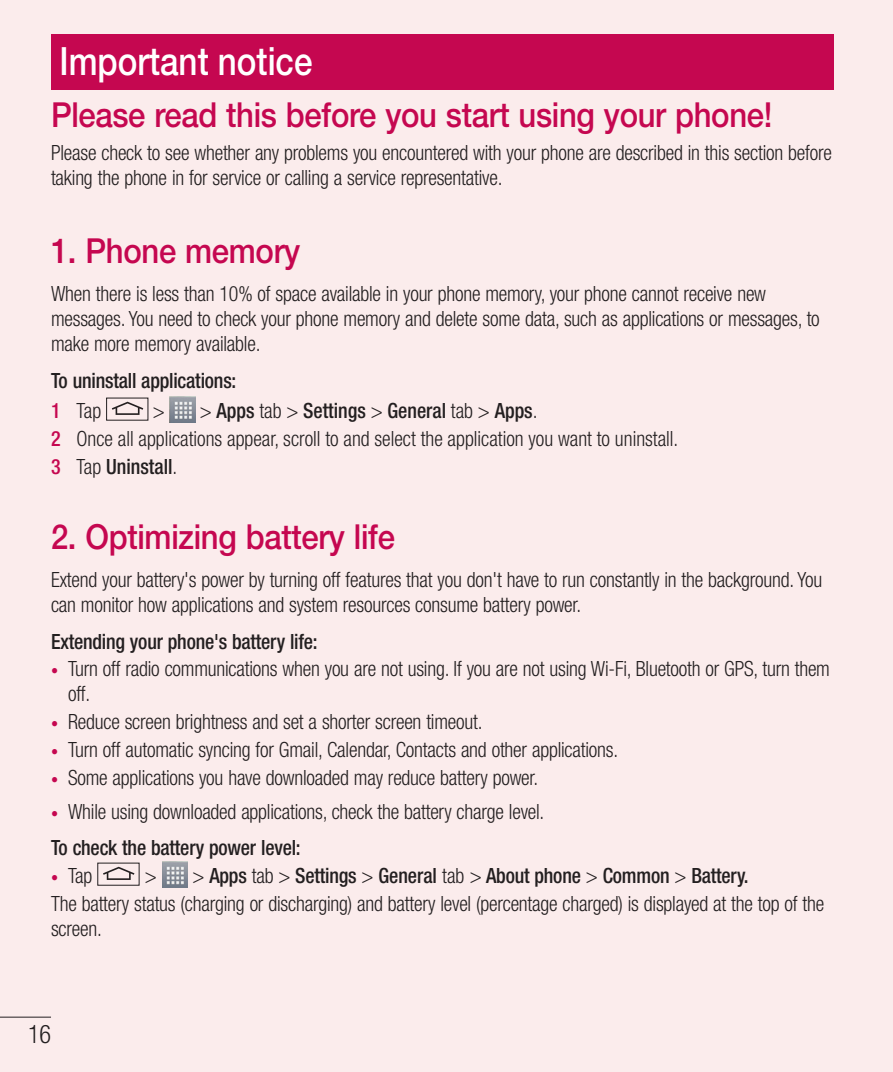
<style>
.page{position:relative;width:893px;height:1072px;background:#fff}
.page>*{position:absolute;margin:0;border:0;box-sizing:border-box;transform-origin:0 0}
.t1{font:500 39px "Helvetica Neue LT Pro";color:#fff;scale:.85 1}
.t2{font:500 34.5px "Helvetica Neue LT Pro";letter-spacing:-.01em;color:#c50750;scale:.9 1}
.t3{font:300 condensed 25.5px "Helvetica Neue LT Pro";color:#231f20;scale:.95 1}
.t4{font:300 condensed 21px/25.2px "Helvetica Neue LT Pro";letter-spacing:-.01em;color:#231f20;scale:.95 1}
.t5{font:500 condensed 21px/30.6px "Helvetica Neue LT Pro";letter-spacing:-.01em;color:#231f20;scale:.95 1}
.s1{color:#c50750}
.s2{font-weight:300}
.s3{font-weight:500}
.s4{font-weight:500;color:#c50750}
.s5{font-weight:400;font-size:15px;color:#c50750}
</style>
<div class="page">
<div style="left:0;top:0;width:893px;height:1071px;background:#fbecec"></div>
<hr style="left:0;top:1016px;width:51px;height:1px;background:#231f20">
<div style="left:51px;top:34px;width:782px;height:55px;background:#c50750"></div>
<svg style="left:112px;top:401px;width:32px;height:14px"></svg>
<img style="left:170px;top:397px;width:25px;height:25px">
<svg style="left:103px;top:866px;width:32px;height:14px"></svg>
<img style="left:162px;top:861px;width:26px;height:26px">
<h1 class="t1" style="left:60px;top:47px;width:299px">Important notice</h1>
<h2 class="t2" style="left:51px;top:102px;width:803px">Please read this before you start using your phone!</h2>
<p class="t4" style="left:51px;top:142px;width:823px">Please check to see whether any problems you encountered with your phone are described in this section before taking the phone in for service or calling a service representative.</p>
<h2 class="t2" style="left:51px;top:238px;width:279px">1. Phone memory</h2>
<p class="t4" style="left:51px;top:283px;width:811px">When there is less than 10% of space available in your phone memory, your phone cannot receive new messages. You need to check your phone memory and delete some data, such as applications or messages, to make more memory available.</p>
<p class="t5" style="left:51px;top:367px;width:197px">To uninstall applications:<br><span class="s1">1</span> <span class="s2">Tap</span></p>
<p class="t4" style="left:51px;top:399px;width:662px;line-height:27.9px;text-indent:102px">&gt; &gt; <span class="s3">Apps</span> tab &gt; <span class="s3">Settings</span> &gt; <span class="s3">General</span> tab &gt; <span class="s3">Apps</span>.<br><span class="s4">2</span> Once all applications appear, scroll to and select the application you want to uninstall.<br><span class="s4">3</span> Tap <span class="s3">Uninstall</span>.</p>
<h2 class="t2" style="left:51px;top:524px;width:384px">2. Optimizing battery life</h2>
<p class="t4" style="left:51px;top:569px;width:813px">Extend your battery's power by turning off features that you don't have to run constantly in the background. You can monitor how applications and system resources consume battery power.</p>
<p class="t5" style="left:51px;top:628px;width:282px">Extending your phone's battery life:</p>
<p class="t4" style="left:68px;top:658px;width:804px;text-indent:-17px"><span class="s5">•</span> Turn off radio communications when you are not using. If you are not using Wi-Fi, Bluetooth or GPS, turn them off.</p>
<p class="t4" style="left:51px;top:711px;width:456px"><span class="s5">•</span> Reduce screen brightness and set a shorter screen timeout.</p>
<p class="t4" style="left:51px;top:739px;width:599px"><span class="s5">•</span> Turn off automatic syncing for Gmail, Calendar, Contacts and other applications.</p>
<p class="t4" style="left:51px;top:766px;width:514px"><span class="s5">•</span> Some applications you have downloaded may reduce battery power.</p>
<p class="t4" style="left:51px;top:795px;width:521px;line-height:36.3px"><span class="s5">•</span> While using downloaded applications, check the battery charge level.<br><span class="s3">To check the battery power level:</span></p>
<p class="t4" style="left:51px;top:865px;width:45px"><span class="s5">•</span> Tap</p>
<p class="t4" style="left:51px;top:863px;width:815px;line-height:27.9px;text-indent:94px">&gt; &gt; <span class="s3">Apps</span> tab &gt; <span class="s3">Settings</span> &gt; <span class="s3">General</span> tab &gt; <span class="s3">About phone</span> &gt; <span class="s3">Common</span> &gt; <span class="s3">Battery.<br></span>The battery status (charging or discharging) and battery level (percentage charged) is displayed at the top of the</p>
<p class="t4" style="left:51px;top:918px;width:55px">screen.</p>
<p class="t3" style="left:28px;top:1025px;width:26px">16</p>
</div>
